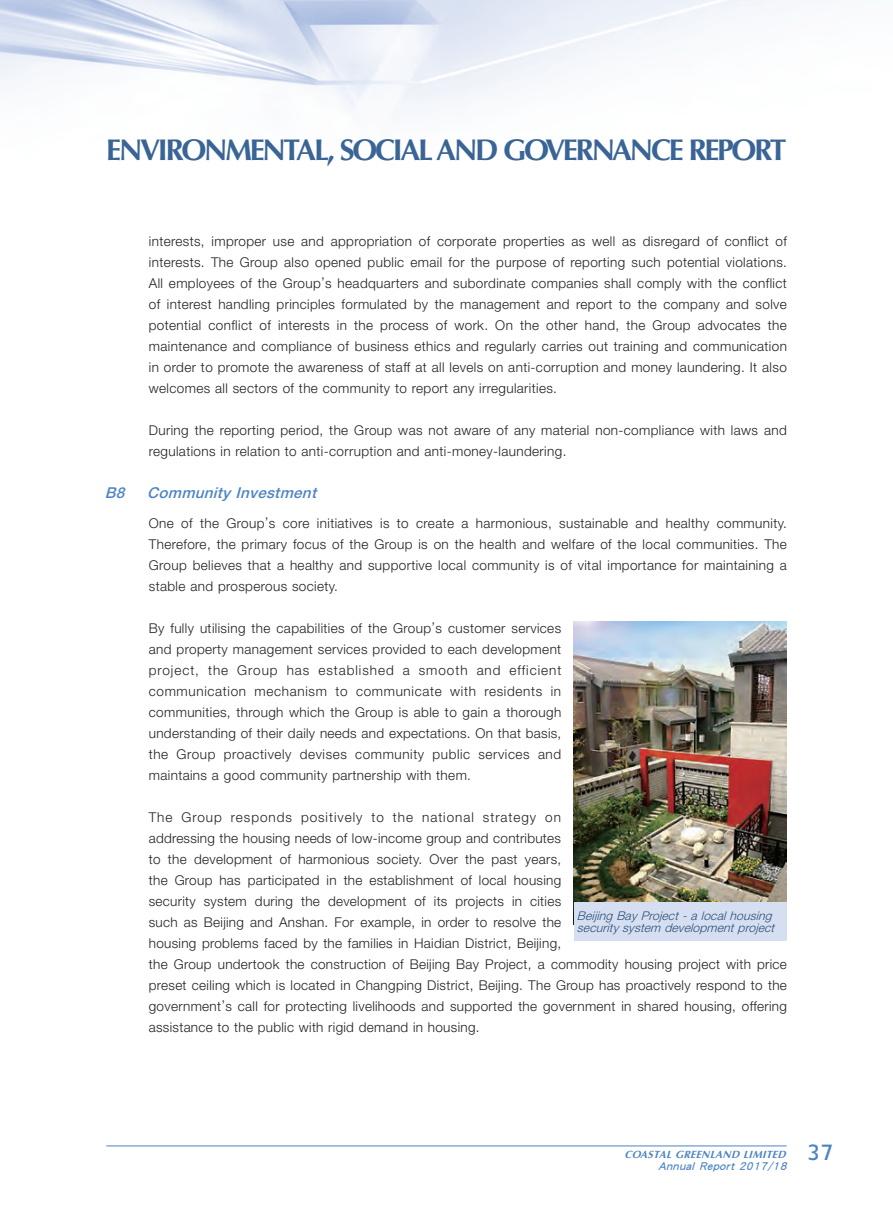
<style>
.page{position:relative;width:893px;height:1212px;background:#fff}
.page>*{position:absolute;margin:0;border:0;box-sizing:border-box;transform-origin:0 0}
.t1{font:700 30px "Optima LT Std";letter-spacing:-.075em;color:#396495}
.Heading_2{font:italic 500 15px "Helvetica Neue LT Std";color:#4d84c4}
.Body_Text{font:300 13.5px/21px "Helvetica Neue LT Std";letter-spacing:.025em;color:#231f20;text-align:justify}
.Heading_2-2{font:italic 300 12px/12px "Helvetica Neue LT Std";color:#294d76}
.t2{font:italic 700 10.5px "Optima LT Std";color:#4d84c4}
.t3{font:italic 10.5px "Li Hei Pro";color:#4d84c4}
</style>
<div class="page">
<img style="left:0;top:0;width:801px;height:118px">
<hr style="left:106px;top:1146px;width:681px;height:1px;background:#4d84c4">
<img style="left:574px;top:622px;width:213px;height:280px">
<div style="left:574px;top:902px;width:213px;height:39px;background:#d6dff1"></div>
<h1 class="t1" style="left:106px;top:132px;width:682px">ENVIRONMENTAL, SOCIAL AND GOVERNANCE REPORT</h1>
<p class="Body_Text" style="left:149px;top:230px;width:640px">interests, improper use and appropriation of corporate properties as well as disregard of conflict of interests. The Group also opened public email for the purpose of reporting such potential violations.<br>All employees of the Group’s headquarters and subordinate companies shall comply with the conflict of interest handling principles formulated by the management and report to the company and solve potential conflict of interests in the process of work. On the other hand, the Group advocates the maintenance and compliance of business ethics and regularly carries out training and communication in order to promote the awareness of staff at all levels on anti-corruption and money laundering. It also welcomes all sectors of the community to report any irregularities.</p>
<p class="Body_Text" style="left:149px;top:419px;width:639px">During the reporting period, the Group was not aware of any material non-compliance with laws and regulations in relation to anti-corruption and anti-money-laundering.</p>
<p class="Heading_2" style="left:105px;top:484px;width:217px">B8 Community Investment</p>
<p class="Body_Text" style="left:149px;top:512px;width:640px">One of the Group’s core initiatives is to create a harmonious, sustainable and healthy community.<br>Therefore, the primary focus of the Group is on the health and welfare of the local communities. The Group believes that a healthy and supportive local community is of vital importance for maintaining a stable and prosperous society.</p>
<p class="Body_Text" style="left:149px;top:617px;width:414px">By fully utilising the capabilities of the Group’s customer services and property management services provided to each development project, the Group has established a smooth and efficient communication mechanism to communicate with residents in communities, through which the Group is able to gain a thorough understanding of their daily needs and expectations. On that basis, the Group proactively devises community public services and maintains a good community partnership with them.</p>
<p class="Body_Text" style="left:149px;top:806px;width:640px;text-align:left">The Group responds positively to the national strategy on<br>addressing the housing needs of low-income group and contributes<br>to the development of harmonious society. Over the past years,<br>the Group has participated in the establishment of local housing<br>security system during the development of its projects in cities<br>such as Beijing and Anshan. For example, in order to resolve the<br>housing problems faced by the families in Haidian District, Beijing,<br>the Group undertook the construction of Beijing Bay Project, a commodity housing project with price preset ceiling which is located in Changping District, Beijing. The Group has proactively respond to the government’s call for protecting livelihoods and supported the government in shared housing, offering assistance to the public with rigid demand in housing.</p>
<p class="Heading_2-2" style="left:577px;top:910px;width:203px">Beij ing Bay Project-alocalhousing security system developmentproject</p>
<p class="t3" style="left:658px;top:1160px;width:177px">Annual Report 2017/18 <sup>3</sup> <sup>7</sup></p>
<p class="t2" style="left:624px;top:1148px;width:166px">COASTALGREENLAND LIMITED</p>
</div>
